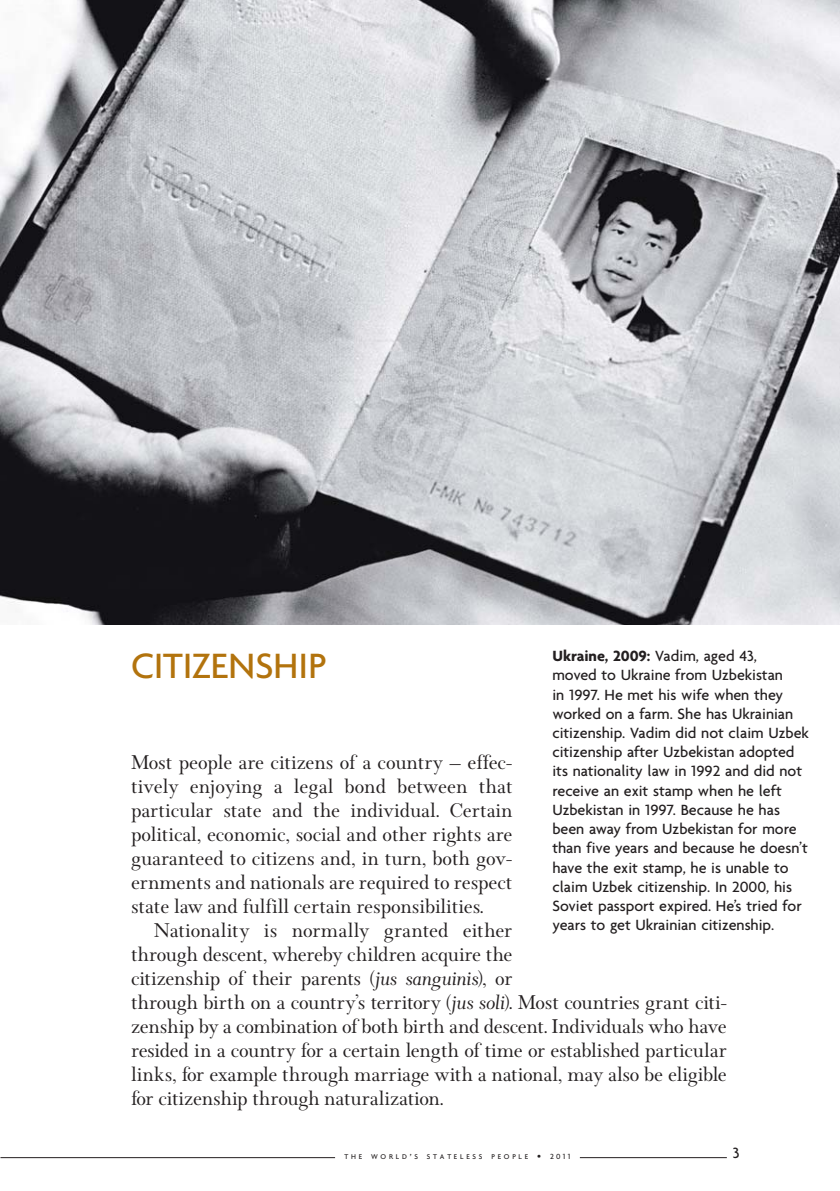
<style>
.page{position:relative;width:840px;height:1191px;background:#fff}
.page>*{position:absolute;margin:0;border:0;box-sizing:border-box;transform-origin:0 0}
.t1{font:500 38px "Agenda";letter-spacing:-.005em;color:#b2730d}
.t2{font:22px/24px "Wessex";letter-spacing:-.015em;color:#231f20;text-align:justify}
.t3{font:500 16px/19.2px "Agenda";color:#231f20}
.t4{font:500 7.6px "Agenda";letter-spacing:.365em;color:#231f20}
.s1{font-weight:700}
.s2{font-style:italic}
.s3{font-size:10px}
.s4{font-size:8px}
</style>
<div class="page">
<svg style="left:579px;top:1157px;width:148px;height:1px"></svg>
<svg style="left:0;top:1157px;width:335px;height:1px"></svg>
<img style="left:0;top:0;width:839px;height:625px">
<p class="t3" style="left:552px;top:647px;width:258px"><span class="s1">Ukraine, 2009:</span> Vadim, aged 43,<br>moved to Ukraine from Uzbekistan<br>in 1997. He met his wife when they worked on a farm. She has Ukrainian citizenship. Vadim did not claim Uzbek citizenship after Uzbekistan adopted its nationality law in 1992 and did not receive an exit stamp when he left Uzbekistan in 1997. Because he has been away from Uzbekistan for more than five years and because he doesn’t have the exit stamp, he is unable to claim Uzbek citizenship. In 2000, his Soviet passport expired. He’s tried for years to get Ukrainian citizenship.</p>
<h1 class="t1" style="left:131px;top:650px;width:196px">CITIZENSHIP</h1>
<p class="t2" style="left:131px;top:754px;width:383px">Most people are citizens of a country — effec&shy;tively enjoying a legal bond between that particular state and the individual. Certain political, economic, social and other rights are guaranteed to citizens and, in turn, both gov&shy;ernments and nationals are required to respect state law and fulfill certain responsibilities.</p>
<p class="t2" style="left:131px;top:922px;width:597px;text-align:left;text-indent:23px">Nationality is normally granted either<br>through descent, whereby children acquire the<br>citizenship of their parents (<span class="s2">jus sanguinis</span>), or<br>through birth on a country’s territory (<span class="s2">jus soli</span>). Most countries grant citi&shy;zenship by a combination of both birth and descent. Individuals who have resided in a country for a certain length of time or established particular links, for example through marriage with a national, may also be eligible for citizenship through naturalization.</p>
<p class="t4" style="left:344px;top:1153px;width:227px">THE WORLD<span class="s3">’</span>S STATELESS PEOPLE <span class="s3">•</span> <span class="s4">2011</span></p>
<p class="t3" style="left:732px;top:1144px;width:8px">3</p>
</div>
